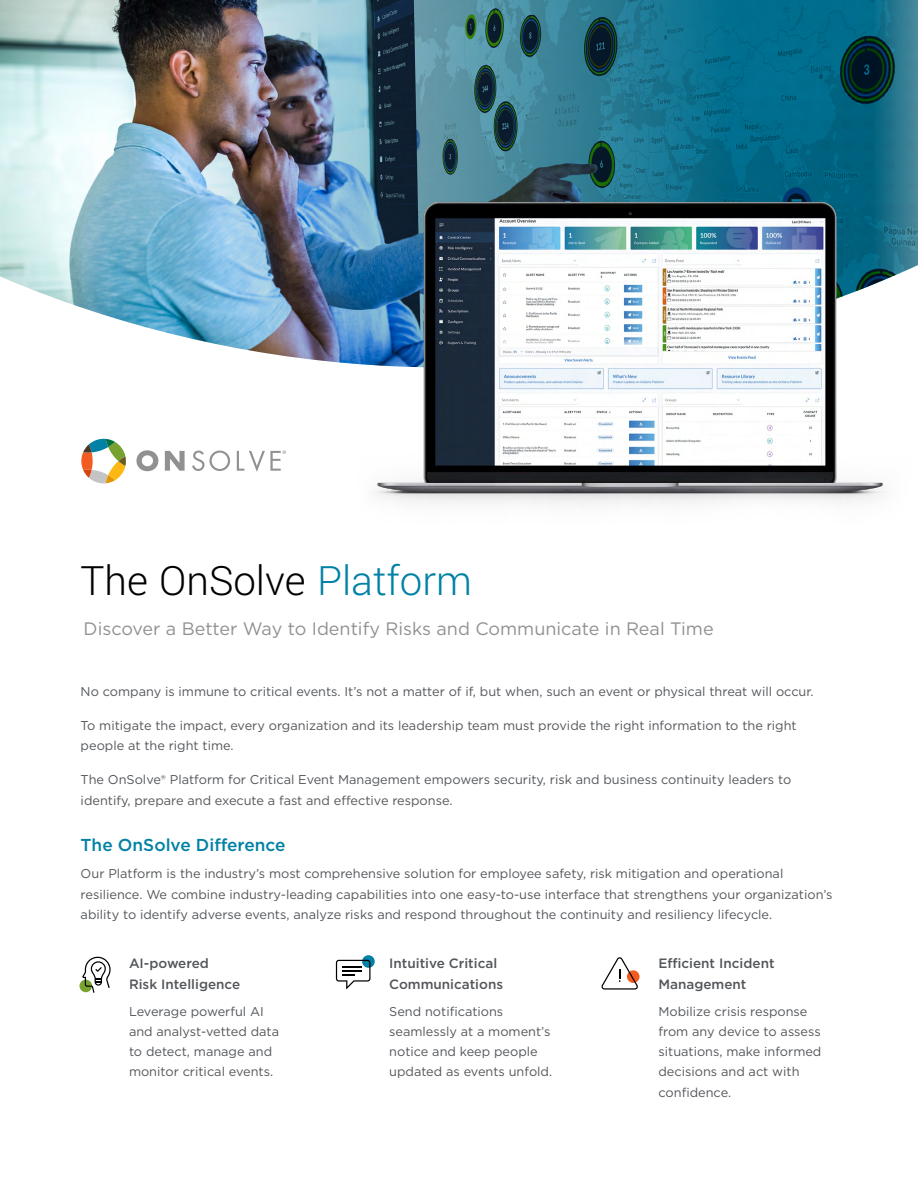
<style>
.page{position:relative;width:918px;height:1188px;background:#fff}
.page>*{position:absolute;margin:0;border:0;box-sizing:border-box;transform-origin:0 0}
.t1{font:300 45px "Yantramanav";color:#000}
.t2{font:18px "Gotham";color:#919194}
.t3{font:500 17.25px "Gotham";color:#0081a5}
.t4{font:500 13.5px/21px "Gotham";color:#53565a}
.t5{font:12.75px/20.2px "Gotham";color:#53565a}
.s1{color:#0081a5}
</style>
<div class="page">
<img style="left:0;top:0;width:918px;height:363px">
<svg style="left:81px;top:438px;width:45px;height:46px"></svg>
<svg style="left:136px;top:450px;width:22px;height:21px"></svg>
<svg style="left:165px;top:451px;width:20px;height:20px"></svg>
<svg style="left:192px;top:451px;width:38px;height:20px"></svg>
<svg style="left:237px;top:451px;width:49px;height:21px"></svg>
<svg style="left:362px;top:955px;width:13px;height:13px"></svg>
<svg style="left:336px;top:960px;width:34px;height:30px"></svg>
<div style="left:80px;top:980px;width:12px;height:12px;background:#78a22f;border-radius:50%"></div>
<svg style="left:82px;top:956px;width:29px;height:37px"></svg>
<svg style="left:627px;top:970px;width:13px;height:13px"></svg>
<svg style="left:601px;top:957px;width:37px;height:33px"></svg>
<img style="left:342px;top:199px;width:576px;height:306px">
<h1 class="t1" style="left:81px;top:553px;width:393px">The OnSolve <span class="s1">Platform</span></h1>
<h2 class="t2" style="left:84px;top:617px;width:632px">Discover a Better Way to Identify Risks and Communicate in Real Time</h2>
<p class="t5" style="left:81px;top:681px;width:734px">No company is immune to critical events. It’s not a matter of if, but when, such an event or physical threat will occur.</p>
<p class="t5" style="left:81px;top:715px;width:718px">To mitigate the impact, every organization and its leadership team must provide the right information to the right people at the right time.</p>
<p class="t5" style="left:81px;top:768px;width:712px;line-height:21.8px">The OnSolve® Platform for Critical Event Management empowers security, risk and business continuity leaders to identify, prepare and execute a fast and effective response.</p>
<h3 class="t3" style="left:81px;top:834px;width:206px">The OnSolve Difference</h3>
<p class="t5" style="left:81px;top:864px;width:754px">Our Platform is the industry’s most comprehensive solution for employee safety, risk mitigation and operational resilience. We combine industry-leading capabilities into one easy-to-use interface that strengthens your organization’s ability to identify adverse events, analyze risks and respond throughout the continuity and resiliency lifecycle.</p>
<p class="t4" style="left:129px;top:952px;width:113px">AI-powered<br>Risk Intelligence</p>
<p class="t5" style="left:129px;top:1001px;width:152px">Leverage powerful AI and analyst-vetted data to detect, manage and monitor critical events.</p>
<p class="t4" style="left:658px;top:952px;width:118px">Efficient Incident<br>Management</p>
<p class="t5" style="left:658px;top:1001px;width:164px">Mobilize crisis response from any device to assess situations, make informed decisions and act with confidence.</p>
<p class="t4" style="left:389px;top:952px;width:115px">Intuitive Critical<br>Communications</p>
<p class="t5" style="left:389px;top:1001px;width:164px">Send notifications seamlessly at a moment’s notice and keep people updated as events unfold.</p>
</div>
